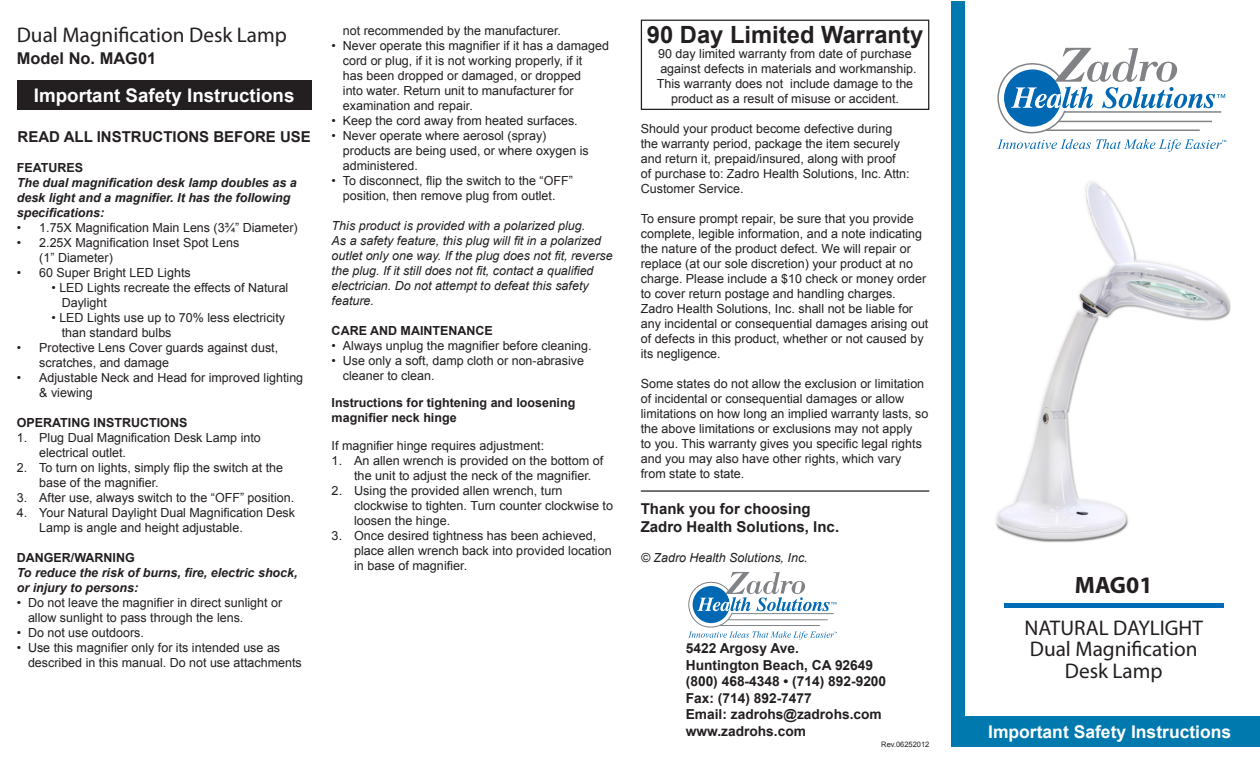
<style>
.page{position:relative;width:1260px;height:765px;background:#fff}
.page>*{position:absolute;margin:0;border:0;box-sizing:border-box;transform-origin:0 0}
.t1{font:700 23.75px "Arial";color:#231f20}
.t2{font:700 23.75px "Myriad Pro";color:#231f20}
.t3{font:21.25px "Myriad Pro";color:#231f20}
.t4{font:700 18.75px "Arial";color:#fff}
.t5{font:700 17.5px "Arial";color:#fff}
.t6{font:700 16.25px "Arial";color:#231f20}
.t7{font:700 15px "Arial";color:#231f20}
.t8{font:700 13.75px "Arial";color:#231f20}
.t9{font:12.5px/15px "Arial";color:#231f20}
.t10{font:italic 12.5px/15px "Arial";color:#231f20}
.t11{font:italic 700 12.5px/15px "Arial";color:#231f20}
.t12{font:700 12.5px/15px "Arial";color:#231f20}
.t13{font:7.5px "Arial";color:#231f20}
</style>
<div class="page">
<div style="left:952px;top:1px;width:13px;height:745px;background:#0079af"></div>
<div style="left:958px;top:716px;width:302px;height:30px;background:#0079af"></div>
<div style="left:641px;top:20px;width:288px;height:90px;border:1px solid #231f20"></div>
<hr style="left:641px;top:490px;width:288px;height:2px;background:#231f20">
<svg style="left:997px;top:48px;width:229px;height:104px"></svg>
<div style="left:17px;top:80px;width:295px;height:30px;background:#231f20"></div>
<div style="left:1004px;top:603px;width:220px;height:5px;background:#006bb6"></div>
<img style="left:995px;top:181px;width:236px;height:362px">
<svg style="left:688px;top:572px;width:149px;height:68px"></svg>
<p class="t3" style="left:17px;top:22px;width:272px">Dual Magnification Desk Lamp</p>
<p class="t6" style="left:17px;top:48px;width:141px">Model No. MAG01</p>
<p class="t4" style="left:34px;top:83px;width:262px">Important Safety Instructions</p>
<p class="t7" style="left:18px;top:127px;width:295px">READ ALL INSTRUCTIONS BEFORE USE</p>
<p class="t12" style="left:17px;top:161px;width:68px">FEATURES</p>
<p class="t11" style="left:17px;top:176px;width:281px">The dual magnification desk lamp doubles as a desk light and a magnifier. It has the following specifications:</p>
<p class="t9" style="left:17px;top:220px;width:282px">• 1.75X Magnification Main Lens (3¾” Diameter)</p>
<p class="t9" style="left:39px;top:235px;width:202px;text-indent:-22px">• 2.25X Magnification Inset Spot Lens (1” Diameter)</p>
<p class="t9" style="left:17px;top:265px;width:175px">• 60 Super Bright LED Lights</p>
<p class="t9" style="left:62px;top:280px;width:228px;text-indent:-10px">• LED Lights recreate the effects of Natural<br>Daylight</p>
<p class="t9" style="left:62px;top:310px;width:225px;text-indent:-10px">• LED Lights use up to 70% less electricity than standard bulbs</p>
<p class="t9" style="left:39px;top:340px;width:240px;text-indent:-22px">• Protective Lens Cover guards against dust, scratches, and damage</p>
<p class="t9" style="left:39px;top:370px;width:265px;text-indent:-22px">• Adjustable Neck and Head for improved lighting &amp; viewing</p>
<p class="t12" style="left:17px;top:416px;width:172px">OPERATING INSTRUCTIONS</p>
<p class="t9" style="left:39px;top:430px;width:223px;text-indent:-22px">1. Plug Dual Magnification Desk Lamp into electrical outlet.</p>
<p class="t9" style="left:39px;top:460px;width:245px;text-indent:-22px">2. To turn on lights, simply flip the switch at the base of the magnifier.</p>
<p class="t9" style="left:17px;top:490px;width:279px">3. After use, always switch to the “OFF” position.</p>
<p class="t9" style="left:39px;top:505px;width:257px;text-indent:-22px">4. Your Natural Daylight Dual Magnification Desk<br>Lamp is angle and height adjustable.</p>
<p class="t12" style="left:17px;top:551px;width:120px">DANGER/WARNING</p>
<p class="t11" style="left:17px;top:566px;width:282px">To reduce the risk of burns, fire, electric shock, or injury to persons:</p>
<p class="t9" style="left:28px;top:595px;width:256px;text-indent:-11px">• Do not leave the magnifier in direct sunlight or allow sunlight to pass through the lens.</p>
<p class="t9" style="left:17px;top:625px;width:129px">• Do not use outdoors.</p>
<p class="t9" style="left:28px;top:640px;width:275px;text-indent:-11px">• Use this magnifier only for its intended use as described in this manual. Do not use attachments</p>
<p class="t9" style="left:343px;top:23px;width:220px">not recommended by the manufacturer.</p>
<p class="t9" style="left:343px;top:38px;width:268px;text-indent:-11px">• Never operate this magnifier if it has a damaged cord or plug, if it is not working properly, if it<br>has been dropped or damaged, or dropped<br>into water. Return unit to manufacturer for examination and repair.</p>
<p class="t9" style="left:332px;top:113px;width:248px">• Keep the cord away from heated surfaces.</p>
<p class="t9" style="left:343px;top:128px;width:247px;text-indent:-11px">• Never operate where aerosol (spray) products are being used, or where oxygen is administered.</p>
<p class="t9" style="left:332px;top:173px;width:243px;text-align:center">• To disconnect, flip the switch to the “OFF” position, then remove plug from outlet.</p>
<p class="t10" style="left:332px;top:218px;width:283px">This product is provided with a polarized plug.<br>As a safety feature, this plug will fit in a polarized outlet only one way. If the plug does not fit, reverse the plug. If it still does not fit, contact a qualified electrician. Do not attempt to defeat this safety feature.</p>
<p class="t12" style="left:332px;top:323px;width:163px">CARE AND MAINTENANCE</p>
<p class="t9" style="left:332px;top:338px;width:261px">• Always unplug the magnifier before cleaning.</p>
<p class="t9" style="left:343px;top:353px;width:243px;text-indent:-11px">• Use only a soft, damp cloth or non-abrasive cleaner to clean.</p>
<p class="t12" style="left:332px;top:396px;width:245px">Instructions for tightening and loosening magnifier neck hinge</p>
<p class="t9" style="left:332px;top:438px;width:214px">If magnifier hinge requires adjustment:</p>
<p class="t9" style="left:354px;top:453px;width:251px;text-indent:-22px">1. An allen wrench is provided on the bottom of the unit to adjust the neck of the magnifier.</p>
<p class="t9" style="left:354px;top:483px;width:261px;text-indent:-22px">2. Using the provided allen wrench, turn clockwise to tighten. Turn counter clockwise to loosen the hinge.</p>
<p class="t9" style="left:354px;top:528px;width:259px;text-indent:-22px">3. Once desired tightness has been achieved, place allen wrench back into provided location in base of magnifier.</p>
<p class="t1" style="left:647px;top:19px;width:278px">90 Day Limited Warranty</p>
<p class="t9" style="left:658px;top:46px;width:255px">90 day limited warranty from date of purchase</p>
<p class="t9" style="left:657px;top:61px;width:261px">against defects in materials and workmanship.<br>This warranty does not include damage to the</p>
<p class="t9" style="left:671px;top:91px;width:229px">product as a result of misuse or accident.</p>
<p class="t9" style="left:641px;top:121px;width:270px">Should your product become defective during the warranty period, package the item securely and return it, prepaid/insured, along with proof<br>of purchase to: Zadro Health Solutions, Inc. Attn:<br>Customer Service.</p>
<p class="t9" style="left:641px;top:211px;width:289px">To ensure prompt repair, be sure that you provide complete, legible information, and a note indicating the nature of the product defect. We will repair or replace (at our sole discretion) your product at no charge. Please include a $10 check or money order to cover return postage and handling charges.<br>Zadro Health Solutions, Inc. shall not be liable for any incidental or consequential damages arising out of defects in this product, whether or not caused by its negligence.</p>
<p class="t9" style="left:641px;top:376px;width:289px">Some states do not allow the exclusion or limitation of incidental or consequential damages or allow limitations on how long an implied warranty lasts, so the above limitations or exclusions may not apply<br>to you. This warranty gives you specific legal rights and you may also have other rights, which vary from state to state.</p>
<p class="t7" style="left:641px;top:498px;width:172px">Thank you for choosing</p>
<p class="t7" style="left:641px;top:516px;width:200px">Zadro Health Solutions, Inc.</p>
<p class="t10" style="left:641px;top:550px;width:168px">© Zadro Health Solutions, Inc.</p>
<p class="t8" style="left:686px;top:639px;width:115px">5422 Argosy Ave.</p>
<p class="t8" style="left:686px;top:656px;width:189px">Huntington Beach, CA 92649</p>
<p class="t8" style="left:686px;top:672px;width:202px">(800) 468-4348 • (714) 892-9200</p>
<p class="t8" style="left:686px;top:689px;width:123px">Fax: (714) 892-7477</p>
<p class="t8" style="left:686px;top:705px;width:198px">Email: zadrohs@zadrohs.com</p>
<p class="t8" style="left:686px;top:722px;width:122px">www.zadrohs.com</p>
<p class="t13" style="left:881px;top:739px;width:50px">Rev.06252012</p>
<p class="t2" style="left:1075px;top:569px;width:79px">MAG01</p>
<p class="t3" style="left:1025px;top:615px;width:180px">NATURAL DAYLIGHT</p>
<p class="t3" style="left:1030px;top:636px;width:169px">Dual Magnification</p>
<p class="t3" style="left:1065px;top:657px;width:99px">Desk Lamp</p>
<p class="t5" style="left:988px;top:720px;width:245px">Important Safety Instructions</p>
</div>
